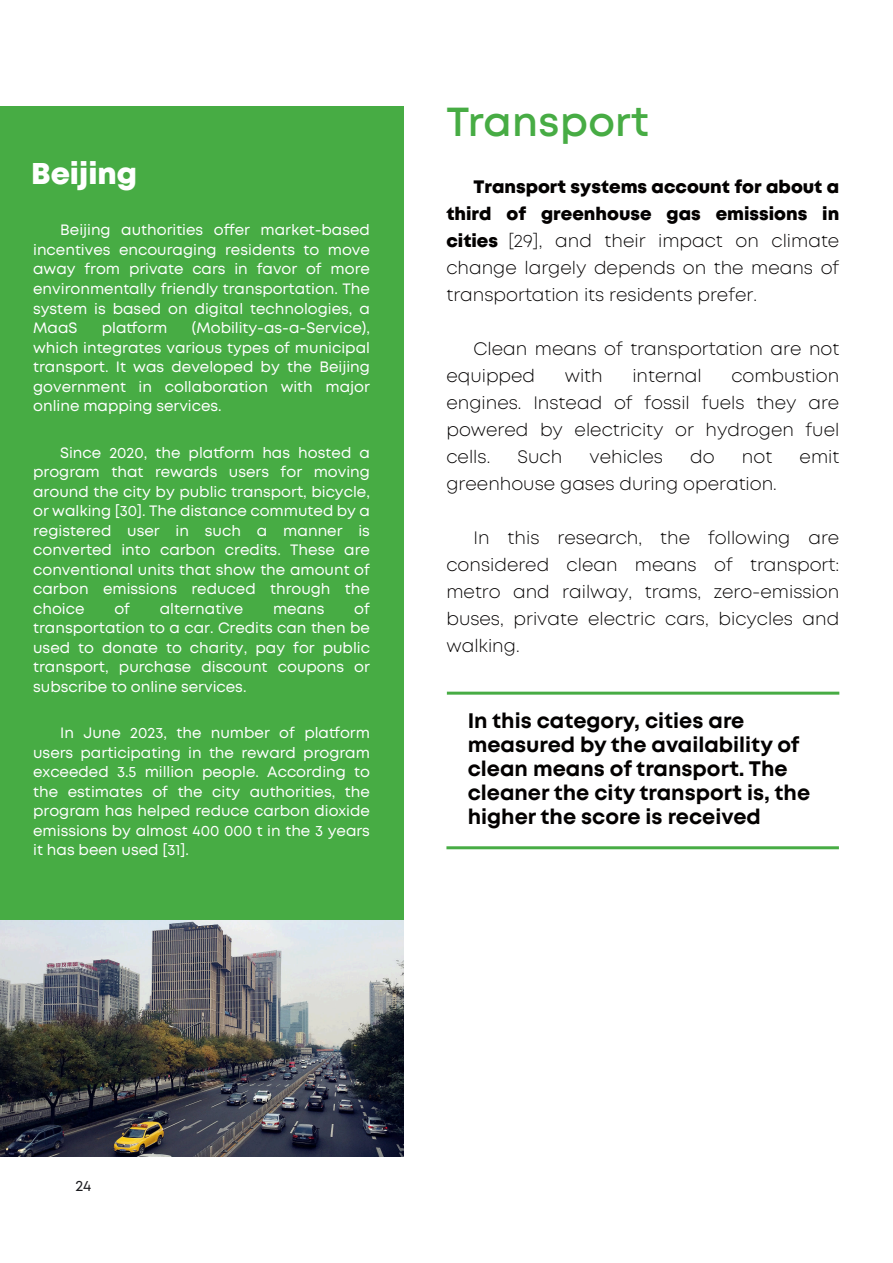
<style>
.page{position:relative;width:893px;height:1263px;background:#fff}
.page>*{position:absolute;margin:0;border:0;box-sizing:border-box;transform-origin:0 0}
.t1{font:600 40.5px "Mont";letter-spacing:.01em;color:#47ac44}
.t2{font:800 30px "Mont";color:#fff}
.t3{font:700 21px/24px "Mont";color:#030100}
.t4{font:300 18px/27px "Mont";color:#030100;text-align:justify}
.t5{font:15px/19.5px "Mont";color:#fff;text-align:justify}
.t6{font:15px "Mont";color:#1b1b1f}
.s1{font-weight:800}
</style>
<div class="page">
<div style="left:0;top:106px;width:404px;height:1051px;background:#47ac44"></div>
<img style="left:0;top:920px;width:404px;height:237px">
<hr style="left:447px;top:692px;width:392px;height:3px;background:#47ac44">
<hr style="left:446px;top:846px;width:393px;height:3px;background:#47ac44">
<h2 class="t2" style="left:31px;top:163px;width:108px">Beijing</h2>
<p class="t5" style="left:33px;top:222px;width:338px;text-indent:27px">Beijing authorities offer market-based incentives encouraging residents to move away from private cars in favor of more environmentally friendly transportation. The system is based on digital technologies, a MaaS</p>
<p class="t5" style="left:33px;top:319px;width:338px;text-indent:159px">(Mobility-as-a-Service), which integrates various types of municipal transport. It was developed by the Beijing government in collaboration with major online mapping services.</p>
<p class="t5" style="left:33px;top:444px;width:338px;text-indent:27px">Since 2020, the platform has hosted a program that rewards users for moving around the city by public transport, bicycle, or walking [30]. The distance commuted by a registered user in such a manner is converted into carbon credits. These are conventional units that show the amount of carbon emissions reduced through the choice</p>
<p class="t5" style="left:102px;top:319px;width:67px">platform</p>
<p class="t5" style="left:33px;top:600px;width:338px;text-indent:321px">of transportation to a car. Credits can then be used to donate to charity, pay for public transport, purchase discount coupons or subscribe to online services.</p>
<p class="t5" style="left:33px;top:724px;width:338px;text-indent:27px">In June 2023, the number of platform users participating in the reward program exceeded 3.5 million people. According to the estimates of the city authorities, the program has helped reduce carbon dioxide emissions by almost 400 000 t in the 3 years it has been used [31].</p>
<p class="t5" style="left:114px;top:600px;width:17px">of</p>
<p class="t5" style="left:160px;top:600px;width:85px">alternative</p>
<p class="t5" style="left:273px;top:600px;width:53px">means</p>
<h1 class="t1" style="left:446px;top:106px;width:204px">Transport</h1>
<p class="t4" style="left:446px;top:175px;width:394px;text-indent:27px"><span class="s1">Transport systems account for about a third of greenhouse gas emissions in cities</span> [29], and their impact on climate change largely depends on the means of transportation its residents prefer.</p>
<p class="t4" style="left:446px;top:337px;width:394px;text-indent:27px">Clean means of transportation are not equipped</p>
<p class="t4" style="left:446px;top:364px;width:394px;text-indent:285px">combustion engines. Instead of fossil fuels they are powered by electricity or hydrogen fuel cells.</p>
<p class="t4" style="left:565px;top:364px;width:39px">with</p>
<p class="t4" style="left:632px;top:364px;width:71px">internal</p>
<p class="t4" style="left:518px;top:445px;width:46px">Such</p>
<p class="t4" style="left:590px;top:445px;width:75px">vehicles</p>
<p class="t4" style="left:690px;top:445px;width:26px">do</p>
<p class="t4" style="left:742px;top:445px;width:32px">not</p>
<p class="t4" style="left:800px;top:445px;width:41px">emit</p>
<p class="t4" style="left:446px;top:472px;width:332px">greenhouse gases during operation.</p>
<p class="t4" style="left:446px;top:526px;width:394px;text-indent:27px">In this research, the following are considered clean means of transport: metro and railway, trams, zero-emission buses, private electric cars, bicycles and walking.</p>
<h3 class="t3" style="left:468px;top:710px;width:344px">In this category, cities are measured by the availability of clean means of transport. The cleaner the city transport is, the higher the score is received</h3>
<p class="t6" style="left:75px;top:1180px;width:17px">24</p>
</div>
